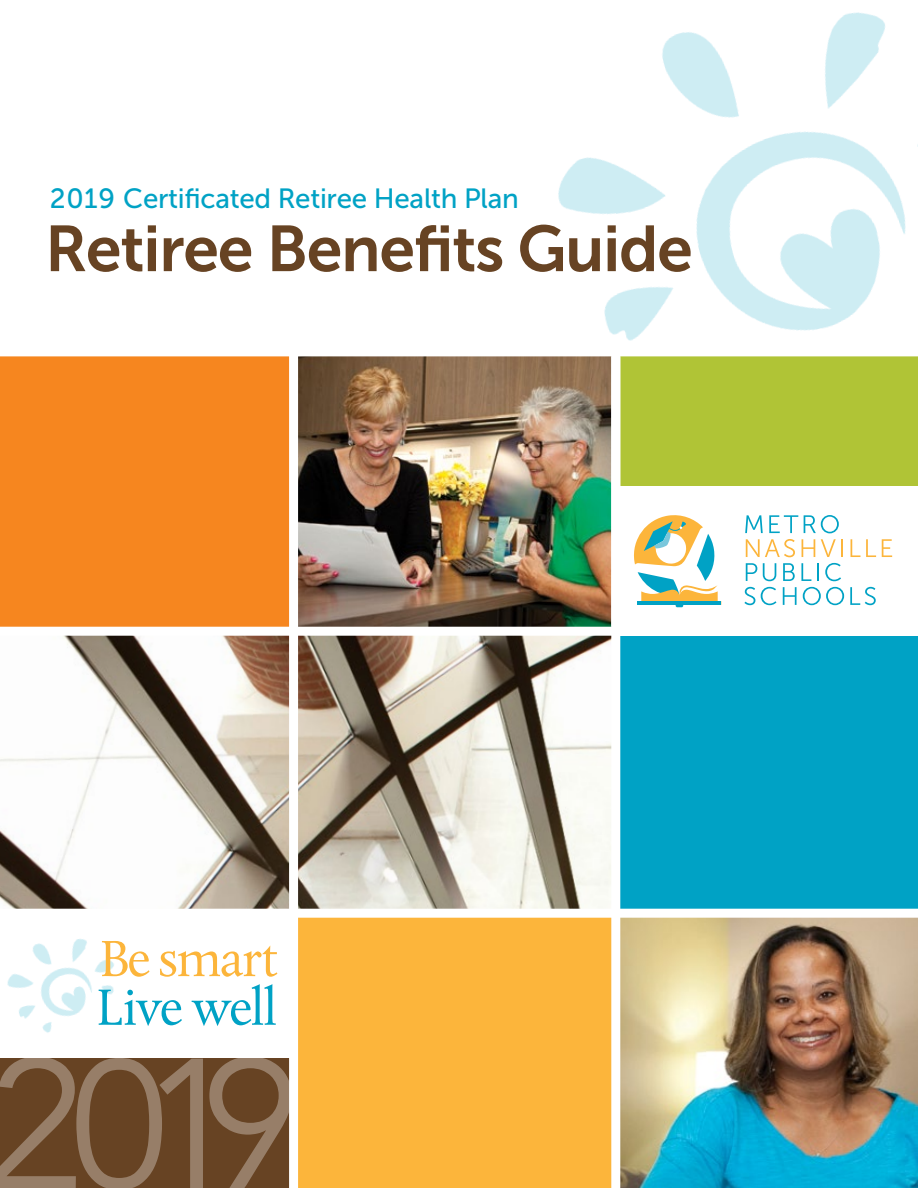
<style>
.page{position:relative;width:918px;height:1188px;background:#fff}
.page>*{position:absolute;margin:0;border:0;box-sizing:border-box;transform-origin:0 0}
.t1{font:64.5px "Museo Sans 700";letter-spacing:-.02em;color:#674323}
.t2{font:53.7px "Albertina";letter-spacing:-.03em;color:#00a2c5}
.t3{font:53.7px "Albertina";letter-spacing:-.03em;color:#fcb53b}
.t4{font:27.75px "Museo Sans 500";letter-spacing:-.01em;color:#00a2c5}
</style>
<div class="page">
<img style="left:0;top:636px;width:611px;height:273px">
<div style="left:614px;top:629px;width:304px;height:284px;background:#00a2c5"></div>
<div style="left:297px;top:918px;width:316px;height:270px;background:#fcb53b"></div>
<img style="left:558px;top:12px;width:360px;height:329px">
<img style="left:620px;top:918px;width:298px;height:270px">
<div style="left:0;top:356px;width:294px;height:275px;background:#f6861f"></div>
<svg style="left:0;top:1058px;width:289px;height:130px;background:#77573a"></svg>
<div style="left:612px;top:356px;width:306px;height:130px;background:#b0c436"></div>
<svg style="left:745px;top:515px;width:18px;height:18px"></svg>
<svg style="left:769px;top:515px;width:29px;height:18px"></svg>
<svg style="left:804px;top:515px;width:35px;height:18px"></svg>
<svg style="left:746px;top:539px;width:49px;height:18px"></svg>
<svg style="left:802px;top:539px;width:13px;height:18px"></svg>
<svg style="left:821px;top:539px;width:22px;height:18px"></svg>
<svg style="left:851px;top:539px;width:9px;height:18px"></svg>
<svg style="left:866px;top:539px;width:10px;height:18px"></svg>
<svg style="left:882px;top:539px;width:10px;height:18px"></svg>
<svg style="left:746px;top:563px;width:11px;height:18px"></svg>
<svg style="left:763px;top:563px;width:13px;height:18px"></svg>
<svg style="left:783px;top:563px;width:12px;height:18px"></svg>
<svg style="left:801px;top:563px;width:10px;height:18px"></svg>
<svg style="left:817px;top:563px;width:2px;height:18px"></svg>
<svg style="left:825px;top:563px;width:16px;height:18px"></svg>
<svg style="left:744px;top:587px;width:11px;height:18px"></svg>
<svg style="left:761px;top:587px;width:15px;height:18px"></svg>
<svg style="left:783px;top:587px;width:14px;height:18px"></svg>
<svg style="left:803px;top:587px;width:41px;height:18px"></svg>
<svg style="left:850px;top:587px;width:26px;height:18px"></svg>
<svg style="left:634px;top:515px;width:87px;height:92px"></svg>
<img style="left:299px;top:356px;width:312px;height:271px">
<img style="left:7px;top:939px;width:107px;height:94px">
<div style="left:289px;top:341px;width:9px;height:847px;background:#fff"></div>
<div style="left:0;top:627px;width:918px;height:9px;background:#fff"></div>
<div style="left:0;top:909px;width:918px;height:9px;background:#fff"></div>
<div style="left:611px;top:347px;width:9px;height:841px;background:#fff"></div>
<p class="t4" style="left:50px;top:183px;width:470px">2019 Certificated Retiree Health Plan</p>
<h1 class="t1" style="left:45px;top:213px;width:649px">Retiree Benefits Guide</h1>
<h2 class="t3" style="left:100px;top:928px;width:180px">Be smart</h2>
<h2 class="t2" style="left:97px;top:977px;width:182px">Live well</h2>
</div>
